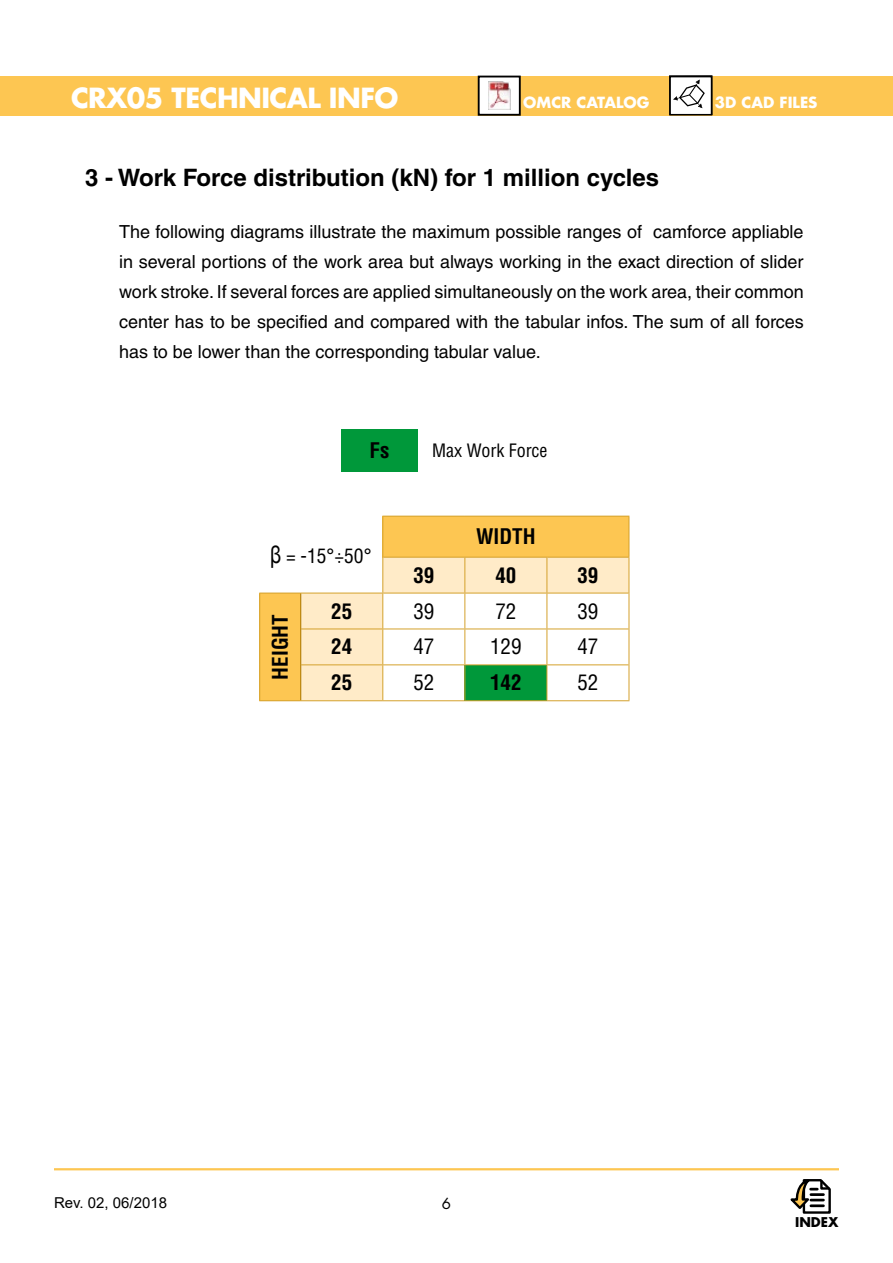
<style>
.page{position:relative;width:893px;height:1263px;background:#fff}
.page>*{position:absolute;margin:0;border:0;box-sizing:border-box;transform-origin:0 0}
.t1{font:700 27px "Futura Std";letter-spacing:-.02em;color:#fff}
.t2{font:700 24px "Helvetica LT Std";color:#000}
.t3{font:700 condensed 21px "Helvetica LT Std";color:#000}
.t4{font:condensed 21px "Helvetica LT Std";color:#000}
.t5{font:condensed 19.5px "Helvetica LT Std";color:#000}
.t6{font:18px/30px "Helvetica LT Std";color:#000;text-align:justify}
.t7{font:condensed 18px "Helvetica LT Std";color:#000}
.t8{font:700 15px "Futura Std";color:#fff}
.t9{font:15px "Arial";color:#000}
.t10{font:15px "Futura Std";color:#000}
.t11{font:700 13.05px "Futura Std";color:#000}
.s1{font-family:"Arial Narrow";font-stretch:normal;font-size:24px}
</style>
<div class="page">
<hr style="left:54px;top:1168px;width:785px;height:2px;background:#fdc652">
<svg style="left:790px;top:1179px;width:41px;height:35px"></svg>
<div style="left:0;top:76px;width:893px;height:40px;background:#fdc652"></div>
<svg style="left:669px;top:75px;width:43px;height:40px;background:#c4c4c3"></svg>
<div style="left:479px;top:77px;width:41px;height:38px;background:#fff"></div>
<div style="left:478px;top:76px;width:43px;height:40px;border:2px solid #000"></div>
<img style="left:488px;top:82px;width:22px;height:27px">
<div style="left:383px;top:516px;width:246px;height:41px;background:#fdc652"></div>
<svg style="left:301px;top:558px;width:327px;height:142px"></svg>
<div style="left:260px;top:593px;width:41px;height:108px;background:#fdc652"></div>
<div style="left:465px;top:665px;width:82px;height:36px;background:#00983a"></div>
<hr style="left:383px;top:557px;width:82px;height:1px;background:#d4a12c">
<hr style="left:465px;top:557px;width:82px;height:1px;background:#d4a12c">
<hr style="left:464px;top:558px;width:1px;height:35px;background:#d4a12c">
<hr style="left:546px;top:558px;width:1px;height:35px;background:#d4a12c">
<hr style="left:383px;top:593px;width:82px;height:1px;background:#d4a12c">
<hr style="left:382px;top:593px;width:1px;height:35px;background:#d4a12c">
<hr style="left:465px;top:593px;width:82px;height:1px;background:#d4a12c">
<hr style="left:464px;top:593px;width:1px;height:35px;background:#d4a12c">
<hr style="left:547px;top:593px;width:81px;height:1px;background:#d4a12c">
<hr style="left:546px;top:593px;width:1px;height:35px;background:#d4a12c">
<hr style="left:301px;top:628px;width:82px;height:1px;background:#d4a12c">
<hr style="left:383px;top:628px;width:82px;height:1px;background:#d4a12c">
<hr style="left:382px;top:629px;width:1px;height:35px;background:#d4a12c">
<hr style="left:465px;top:628px;width:82px;height:1px;background:#d4a12c">
<hr style="left:464px;top:629px;width:1px;height:35px;background:#d4a12c">
<hr style="left:547px;top:628px;width:81px;height:1px;background:#d4a12c">
<hr style="left:546px;top:629px;width:1px;height:35px;background:#d4a12c">
<hr style="left:301px;top:664px;width:82px;height:1px;background:#d4a12c">
<hr style="left:383px;top:664px;width:82px;height:1px;background:#d4a12c">
<hr style="left:382px;top:665px;width:1px;height:35px;background:#d4a12c">
<hr style="left:465px;top:664px;width:82px;height:1px;background:#d4a12c">
<hr style="left:464px;top:665px;width:1px;height:35px;background:#d4a12c">
<hr style="left:547px;top:664px;width:81px;height:1px;background:#d4a12c">
<hr style="left:546px;top:665px;width:1px;height:35px;background:#d4a12c">
<hr style="left:301px;top:700px;width:82px;height:1px;background:#d4a12c">
<hr style="left:383px;top:700px;width:82px;height:1px;background:#d4a12c">
<hr style="left:465px;top:700px;width:82px;height:1px;background:#d4a12c">
<hr style="left:547px;top:700px;width:82px;height:1px;background:#d4a12c">
<hr style="left:301px;top:593px;width:82px;height:1px;background:#d4a12c">
<hr style="left:382px;top:557px;width:1px;height:36px;background:#d4a12c">
<hr style="left:547px;top:557px;width:82px;height:1px;background:#d4a12c">
<hr style="left:628px;top:558px;width:1px;height:35px;background:#d4a12c">
<hr style="left:628px;top:593px;width:1px;height:36px;background:#d4a12c">
<hr style="left:628px;top:629px;width:1px;height:36px;background:#d4a12c">
<hr style="left:628px;top:665px;width:1px;height:35px;background:#d4a12c">
<hr style="left:628px;top:517px;width:1px;height:40px;background:#d4a12c">
<hr style="left:382px;top:516px;width:83px;height:1px;background:#d4a12c">
<hr style="left:382px;top:517px;width:1px;height:40px;background:#d4a12c">
<hr style="left:465px;top:516px;width:82px;height:1px;background:#d4a12c">
<hr style="left:547px;top:516px;width:82px;height:1px;background:#d4a12c">
<hr style="left:259px;top:593px;width:1px;height:36px;background:#d4a12c">
<hr style="left:259px;top:629px;width:1px;height:36px;background:#d4a12c">
<hr style="left:259px;top:665px;width:1px;height:35px;background:#d4a12c">
<hr style="left:259px;top:593px;width:42px;height:1px;background:#d4a12c">
<hr style="left:300px;top:593px;width:1px;height:36px;background:#a97500">
<hr style="left:300px;top:629px;width:1px;height:36px;background:#a97500">
<hr style="left:300px;top:665px;width:1px;height:35px;background:#a97500">
<hr style="left:259px;top:700px;width:42px;height:1px;background:#d4a12c">
<div style="left:341px;top:429px;width:77px;height:43px;background:#00983a"></div>
<h1 class="t1" style="left:71px;top:80px;width:329px">CRX05 TECHNICAL INFO</h1>
<p class="t8" style="left:523px;top:92px;width:128px">OMCR CATALOG</p>
<p class="t8" style="left:715px;top:92px;width:104px">3D CAD FILES</p>
<h2 class="t2" style="left:85px;top:163px;width:576px">3 - Work Force distribution (kN) for 1 million cycles</h2>
<p class="t6" style="left:119px;top:216px;width:686px">The following diagrams illustrate the maximum possible ranges of camforce appliable in several portions of the work area but always working in the exact direction of slider work stroke. If several forces are applied simultaneously on the work area, their common center has to be specified and compared with the tabular infos. The sum of all forces has to be lower than the corresponding tabular value.</p>
<p class="t3" style="left:370px;top:437px;width:21px">Fs</p>
<p class="t7" style="left:432px;top:439px;width:117px">Max Work Force</p>
<p class="t5" style="left:270px;top:544px;width:103px"><span class="s1">β</span> = -15°÷50°</p>
<p class="t3" style="left:476px;top:523px;width:61px">WIDTH</p>
<p class="t3" style="left:413px;top:562px;width:22px">39</p>
<p class="t3" style="left:495px;top:562px;width:22px">40</p>
<p class="t3" style="left:577px;top:562px;width:22px">39</p>
<p class="t3" style="left:267px;top:680px;width:67px;rotate:-90deg">HEIGHT</p>
<p class="t3" style="left:331px;top:598px;width:22px">25</p>
<p class="t4" style="left:413px;top:598px;width:22px">39</p>
<p class="t4" style="left:495px;top:598px;width:22px">72</p>
<p class="t4" style="left:577px;top:598px;width:22px">39</p>
<p class="t3" style="left:331px;top:634px;width:22px">24</p>
<p class="t4" style="left:413px;top:634px;width:22px">47</p>
<p class="t4" style="left:490px;top:634px;width:33px">129</p>
<p class="t4" style="left:577px;top:634px;width:22px">47</p>
<p class="t3" style="left:331px;top:669px;width:22px">25</p>
<p class="t4" style="left:413px;top:669px;width:22px">52</p>
<p class="t3" style="left:490px;top:669px;width:33px">142</p>
<p class="t4" style="left:577px;top:669px;width:22px">52</p>
<p class="t9" style="left:54px;top:1192px;width:115px">Rev. 02, 06/2018</p>
<p class="t10" style="left:442px;top:1194px;width:11px">6</p>
<p class="t11" style="left:795px;top:1213px;width:45px">INDEX</p>
</div>
